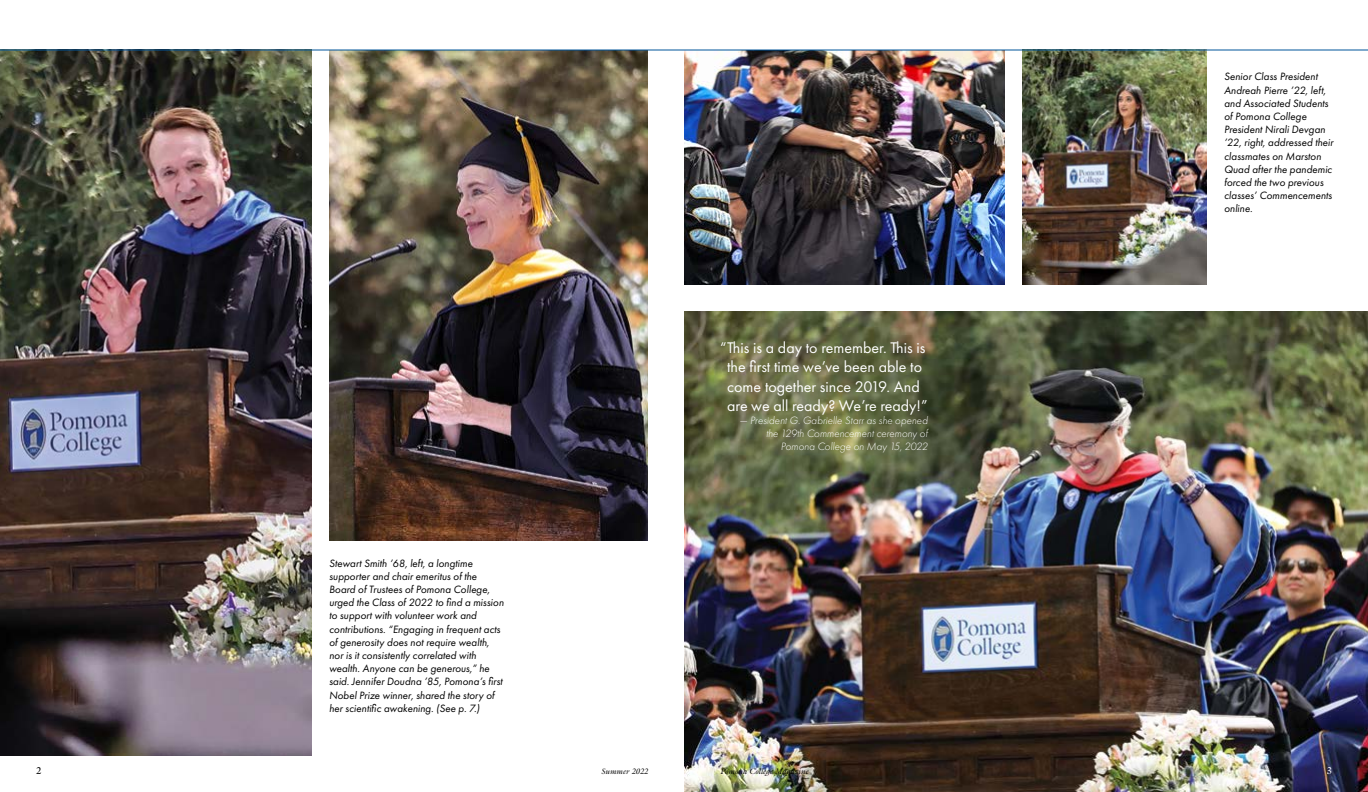
<style>
.page{position:relative;width:1368px;height:792px;background:#fff}
.page>*{position:absolute;margin:0;border:0;box-sizing:border-box;transform-origin:0 0}
.t1{font:16px/19.2px "Futura PT";color:#fff;text-align:center}
.t2{font:italic 11px/13.2px "Futura PT";color:#000}
.t3{font:italic 300 11px/13.2px "Futura PT";color:#fff;text-align:right}
.t4{font:10px "Galliard Pro";color:#000}
.t5{font:10px "Galliard Pro";color:#fff}
.t6{font:italic 8px "Galliard Pro";color:#000}
</style>
<div class="page">
<img style="left:684px;top:51px;width:320px;height:233px">
<img style="left:684px;top:311px;width:684px;height:481px">
<img style="left:1022px;top:51px;width:184px;height:233px">
<img style="left:0;top:51px;width:311px;height:705px">
<img style="left:329px;top:51px;width:319px;height:489px">
<hr style="left:0;top:50px;width:684px;height:1px;background:#00549a">
<hr style="left:684px;top:50px;width:684px;height:1px;background:#00549a">
<p class="t2" style="left:329px;top:556px;width:176px">Stewart Smith ’68, left, a longtime supporter and chair emeritus of the Board of Trustees of Pomona College, urged the Class of 2022 to find a mission to support with volunteer work and contributions. “Engaging in frequent acts of generosity does not require wealth, nor is it consistently correlated with wealth. Anyone can be generous,” he said. Jennifer Doudna ’85, Pomona’s first Nobel Prize winner, shared the story of her scientific awakening. (See p. 7.)</p>
<h1 class="t1" style="left:720px;top:338px;width:209px">“This is a day to remember. This is the first time we’ve been able to come together since 2019. And are we all ready? We’re ready!”</h1>
<p class="t3" style="left:740px;top:414px;width:190px">— President G. Gabrielle Starr as she opened the 129th Commencement ceremony of<br>Pomona College on May 15, 2022</p>
<p class="t2" style="left:1224px;top:70px;width:111px">Senior Class President<br>Andreah Pierre ’22, left, and Associated Students of Pomona College<br>President Nirali Devgan ’22, right, addressed their classmates on Marston<br>Quad after the pandemic forced the two previous classes’ Commencements online.</p>
<p class="t4" style="left:36px;top:764px;width:7px">2</p>
<p class="t6" style="left:601px;top:766px;width:48px">Summer 2022</p>
<p class="t6" style="left:720px;top:766px;width:90px">Pomona College Magazine</p>
<p class="t5" style="left:1326px;top:764px;width:7px">3</p>
</div>
